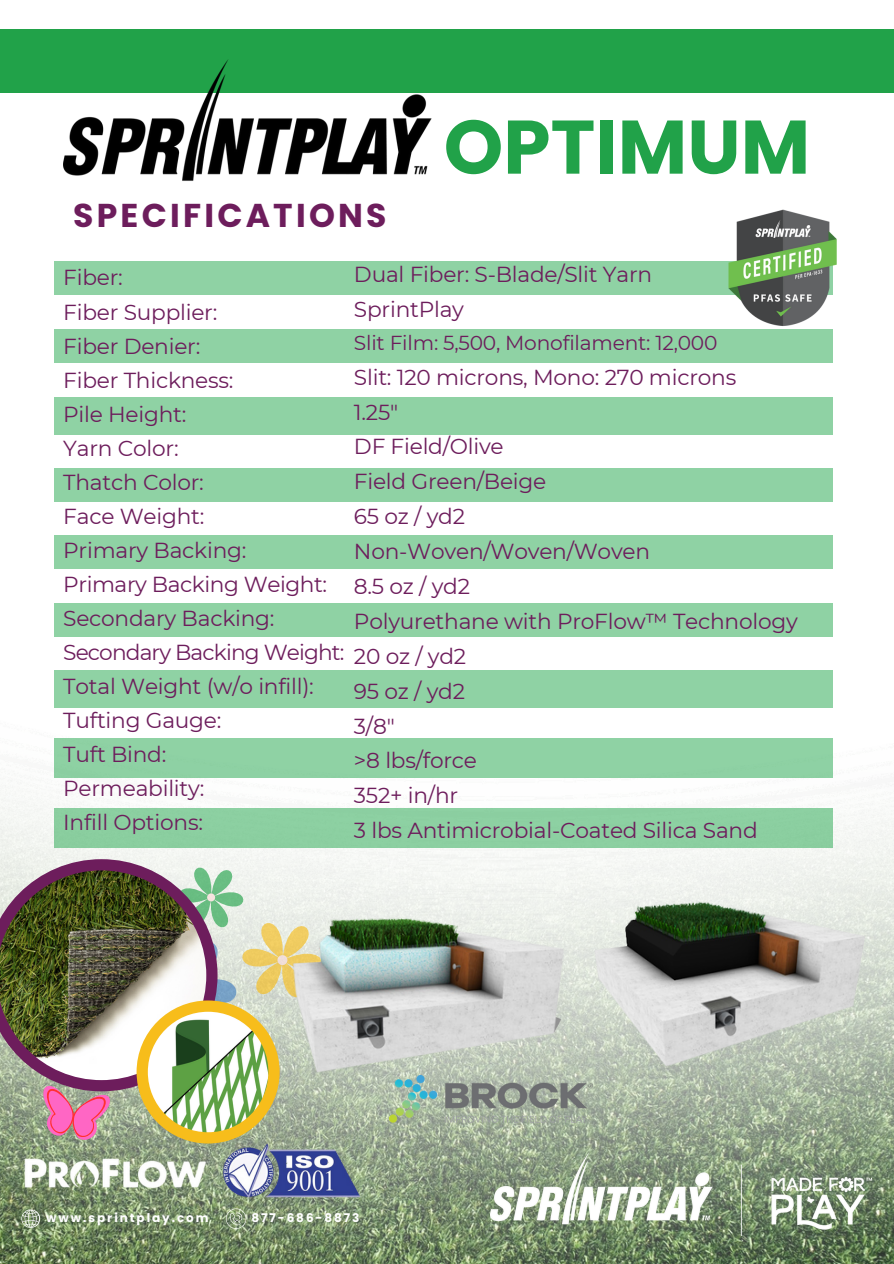
<style>
.page{position:relative;width:894px;height:1264px;background:#fff}
.page>*{position:absolute;margin:0;border:0;box-sizing:border-box;transform-origin:0 0}
.t1{font:700 75.75px "Poppins";color:#21a249}
.t2{font:700 33px "Poppins";letter-spacing:.1em;color:#6d1d5c}
.t3{font:21.75px/34.8px "Montserrat";letter-spacing:-.01em;color:#6d1d5c}
.t4{font:21.6px/34px "Montserrat";letter-spacing:-.01em;color:#6d1d5c}
.t5{font:20.25px "Montserrat";letter-spacing:-.01em;color:#6d1d5c}
.t6{font:700 12px "Poppins";letter-spacing:.16em;color:#fff}
</style>
<div class="page">
<img style="left:0;top:491px;width:893px;height:772px">
<div style="left:0;top:29px;width:893px;height:63px;background:#21a249"></div>
<img style="left:586px;top:824px;width:297px;height:304px">
<img style="left:271px;top:847px;width:315px;height:300px">
<img style="left:63px;top:60px;width:387px;height:121px">
<svg style="left:21px;top:1212px;width:19px;height:15px"></svg>
<img style="left:490px;top:1151px;width:381px;height:84px">
<img style="left:13px;top:1143px;width:199px;height:69px">
<img style="left:214px;top:1114px;width:160px;height:114px">
<div style="left:54px;top:329px;width:778px;height:34px;background:#8fd2a4"></div>
<div style="left:54px;top:397px;width:778px;height:37px;background:#8fd2a4"></div>
<div style="left:54px;top:262px;width:778px;height:33px;background:#8fd2a4"></div>
<div style="left:54px;top:468px;width:778px;height:33px;background:#8fd2a4"></div>
<div style="left:54px;top:603px;width:778px;height:33px;background:#8fd2a4"></div>
<div style="left:54px;top:670px;width:778px;height:37px;background:#8fd2a4"></div>
<div style="left:54px;top:535px;width:778px;height:34px;background:#8fd2a4"></div>
<div style="left:54px;top:737px;width:778px;height:40px;background:#8fd2a4"></div>
<img style="left:0;top:859px;width:35px;height:232px">
<img style="left:35px;top:854px;width:301px;height:291px">
<div style="left:54px;top:807px;width:778px;height:40px;background:#8ccfa1"></div>
<img style="left:390px;top:1075px;width:202px;height:47px">
<img style="left:703px;top:209px;width:134px;height:141px">
<p class="t2" style="left:73px;top:192px;width:315px">SPECIFICATIONS</p>
<h3 class="t1" style="left:443px;top:94px;width:368px">OPTIMUM</h3>
<h3 class="t4" style="left:63px;top:261px;width:282px">Fiber:<br>Fiber Supplier:<br>Fiber Denier:<br>Fiber Thickness:<br>Pile Height:<br>Yarn Color:<br>Thatch Color:<br>Face Weight:<br>Primary Backing:<br>Primary Backing Weight:<br>Secondary Backing:<br>Secondary Backing Weight:<br>Total Weight (w/o infill):<br>Tufting Gauge:<br>Tuft Bind:<br>Permeability:</h3>
<p class="t4" style="left:63px;top:805px;width:141px">Infill Options:</p>
<p class="t3" style="left:354px;top:257px;width:300px">Dual Fiber: S-Blade/Slit Yarn<br>SprintPlay</p>
<p class="t5" style="left:354px;top:330px;width:365px">Slit Film: 5,500, Monofilament: 12,000</p>
<p class="t3" style="left:354px;top:359px;width:445px">Slit: 120 microns, Mono: 270 microns<br>1.25"<br>DF Field/Olive<br>Field Green/Beige<br>65 oz / yd2<br>Non-Woven/Woven/Woven<br>8.5 oz / yd2<br>Polyurethane with ProFlow™ Technology<br>20 oz / yd2<br>95 oz / yd2<br>3/8"<br>&gt;8 lbs/force<br>352+ in/hr<br>3 lbs Antimicrobial-Coated Silica Sand</p>
<h1 class="t6" style="left:46px;top:1208px;width:164px">www.sprintplay.com</h1>
<p class="t6" style="left:251px;top:1208px;width:109px">877-686-8873</p>
</div>
